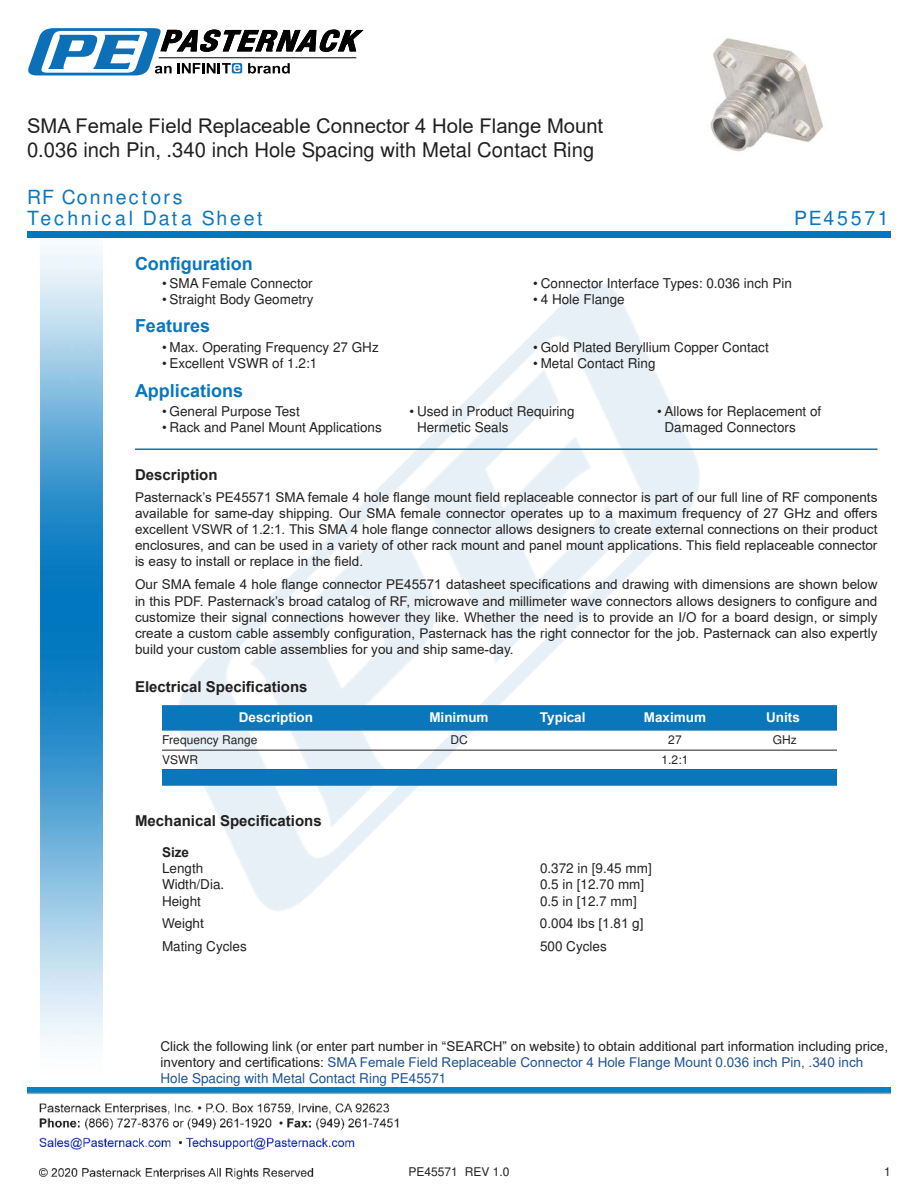
<style>
.page{position:relative;width:918px;height:1188px;background:#fff}
.page>*{position:absolute;margin:0;border:0;box-sizing:border-box;transform-origin:0 0}
.t1{font:20.25px/24.3px "Arial";color:#221f1f}
.t2{font:900 19.5px/20.4px "Arial";letter-spacing:.14em;color:#0a77bd}
.t3{font:700 18px "Arial";color:#0a77bd}
.t4{font:700 15px "Arial";color:#221f1f}
.t5{font:13.5px/16.2px "Arial";color:#221f1f}
.t6{font:700 13.5px "Arial";color:#fff}
.t7{font:700 13.5px "Arial";color:#221f1f}
.t8{font:12px "Arial";color:#221f1f}
.s1{color:#1f5392}
</style>
<div class="page">
<img style="left:39px;top:1103px;width:360px;height:77px">
<img style="left:102px;top:246px;width:719px;height:724px">
<img style="left:40px;top:237px;width:62px;height:804px">
<img style="left:27px;top:1088px;width:864px;height:7px">
<div style="left:27px;top:231px;width:864px;height:6px;background:#0177c0"></div>
<svg style="left:28px;top:28px;width:336px;height:47px"></svg>
<hr style="left:135px;top:448px;width:743px;height:2px;background:#0a77bd">
<div style="left:162px;top:705px;width:675px;height:26px;background:#0a77bd"></div>
<hr style="left:162px;top:750px;width:675px;height:1px;background:#221f1f">
<div style="left:162px;top:769px;width:675px;height:17px;background:#0a77bd"></div>
<img style="left:710px;top:38px;width:113px;height:114px">
<h1 class="t1" style="left:27px;top:114px;width:578px">SMA Female Field Replaceable Connector 4 Hole Flange Mount<br>0.036 inch Pin, .340 inch Hole Spacing with Metal Contact Ring</h1>
<h2 class="t2" style="left:27px;top:187px;width:237px">RF Connectors<br>Technical Data Sheet</h2>
<h2 class="t2" style="left:794px;top:208px;width:96px">PE45571</h2>
<h3 class="t3" style="left:135px;top:251px;width:119px">Con昀椀guration</h3>
<p class="t5" style="left:162px;top:276px;width:152px">• SMA Female Connector</p>
<p class="t5" style="left:162px;top:292px;width:153px">• Straight Body Geometry</p>
<h3 class="t3" style="left:135px;top:313px;width:77px">Features</h3>
<p class="t5" style="left:162px;top:340px;width:218px">• Max. Operating Frequency 27 GHz</p>
<p class="t5" style="left:162px;top:357px;width:157px">• Excellent VSWR of 1.2:1</p>
<h3 class="t3" style="left:135px;top:378px;width:110px">Applications</h3>
<p class="t5" style="left:162px;top:404px;width:139px">• General Purpose Test</p>
<p class="t5" style="left:162px;top:421px;width:221px">• Rack and Panel Mount Applications</p>
<p class="t5" style="left:533px;top:276px;width:260px">• Connector Interface Types: 0.036 inch Pin</p>
<p class="t5" style="left:533px;top:292px;width:93px">• 4 Hole Flange</p>
<p class="t5" style="left:533px;top:340px;width:237px">• Gold Plated Beryllium Copper Contact</p>
<p class="t5" style="left:533px;top:357px;width:124px">• Metal Contact Ring</p>
<p class="t5" style="left:417px;top:404px;width:159px;text-indent:-8px">• Used in Product Requiring<br>Hermetic Seals</p>
<p class="t5" style="left:665px;top:404px;width:158px;text-indent:-8px">• Allows for Replacement of<br>Damaged Connectors</p>
<p class="t4" style="left:135px;top:464px;width:84px">Description</p>
<p class="t5" style="left:135px;top:489px;width:744px;text-align:justify">Pasternack’s PE45571 SMA female 4 hole 昀氀ange mount 昀椀eld replaceable connector is part of our full line of RF components available for same-day shipping. Our SMA female connector operates up to a maximum frequency of 27 GHz and o昀昀ers excellent VSWR of 1.2:1. This SMA 4 hole 昀氀ange connector allows designers to create external connections on their product enclosures, and can be used in a variety of other rack mount and panel mount applications. This 昀椀eld replaceable connector is easy to install or replace in the 昀椀eld.</p>
<p class="t5" style="left:135px;top:576px;width:744px;text-align:justify">Our SMA female 4 hole 昀氀ange connector PE45571 datasheet speci昀椀cations and drawing with dimensions are shown below in this PDF. Pasternack’s broad catalog of RF, microwave and millimeter wave connectors allows designers to con昀椀gure and customize their signal connections however they like. Whether the need is to provide an I/O for a board design, or simply create a custom cable assembly con昀椀guration, Pasternack has the right connector for the job. Pasternack can also expertly build your custom cable assemblies for you and ship same-day.</p>
<p class="t4" style="left:135px;top:677px;width:174px">Electrical Speci昀椀cations</p>
<p class="t6" style="left:239px;top:708px;width:76px">Description</p>
<p class="t6" style="left:429px;top:708px;width:61px">Minimum</p>
<p class="t6" style="left:540px;top:708px;width:47px">Typical</p>
<p class="t6" style="left:644px;top:708px;width:64px">Maximum</p>
<p class="t6" style="left:766px;top:708px;width:35px">Units</p>
<p class="t8" style="left:162px;top:735px;width:97px">Frequency Range</p>
<p class="t8" style="left:450px;top:735px;width:19px">DC</p>
<p class="t8" style="left:668px;top:735px;width:15px">27</p>
<p class="t8" style="left:773px;top:735px;width:25px">GHz</p>
<p class="t8" style="left:162px;top:755px;width:37px">VSWR</p>
<p class="t8" style="left:662px;top:755px;width:28px">1.2:1</p>
<p class="t4" style="left:135px;top:810px;width:188px">Mechanical Speci昀椀cations</p>
<p class="t7" style="left:162px;top:843px;width:29px">Size</p>
<p class="t5" style="left:162px;top:862px;width:43px">Length</p>
<p class="t5" style="left:540px;top:862px;width:113px">0.372 in [9.45 mm]</p>
<p class="t5" style="left:162px;top:878px;width:64px">Width/Dia.</p>
<p class="t5" style="left:540px;top:878px;width:106px">0.5 in [12.70 mm]</p>
<p class="t5" style="left:162px;top:894px;width:41px">Height</p>
<p class="t5" style="left:540px;top:894px;width:98px">0.5 in [12.7 mm]</p>
<p class="t5" style="left:162px;top:915px;width:43px">Weight</p>
<p class="t5" style="left:540px;top:915px;width:105px">0.004 lbs [1.81 g]</p>
<p class="t5" style="left:162px;top:939px;width:86px">Mating Cycles</p>
<p class="t5" style="left:540px;top:939px;width:68px">500 Cycles</p>
<p class="t5" style="left:160px;top:1038px;width:729px">Click the following link (or enter part number in “SEARCH” on website) to obtain additional part information including price, inventory and certi昀椀cations: <span class="s1">SMA Female Field Replaceable Connector 4 Hole Flange Mount 0.036 inch Pin, .340 inch<br>Hole Spacing with Metal Contact Ring PE45571</span></p>
<p class="t8" style="left:409px;top:1167px;width:102px">PE45571 REV 1.0</p>
<p class="t8" style="left:884px;top:1167px;width:8px">1</p>
</div>
